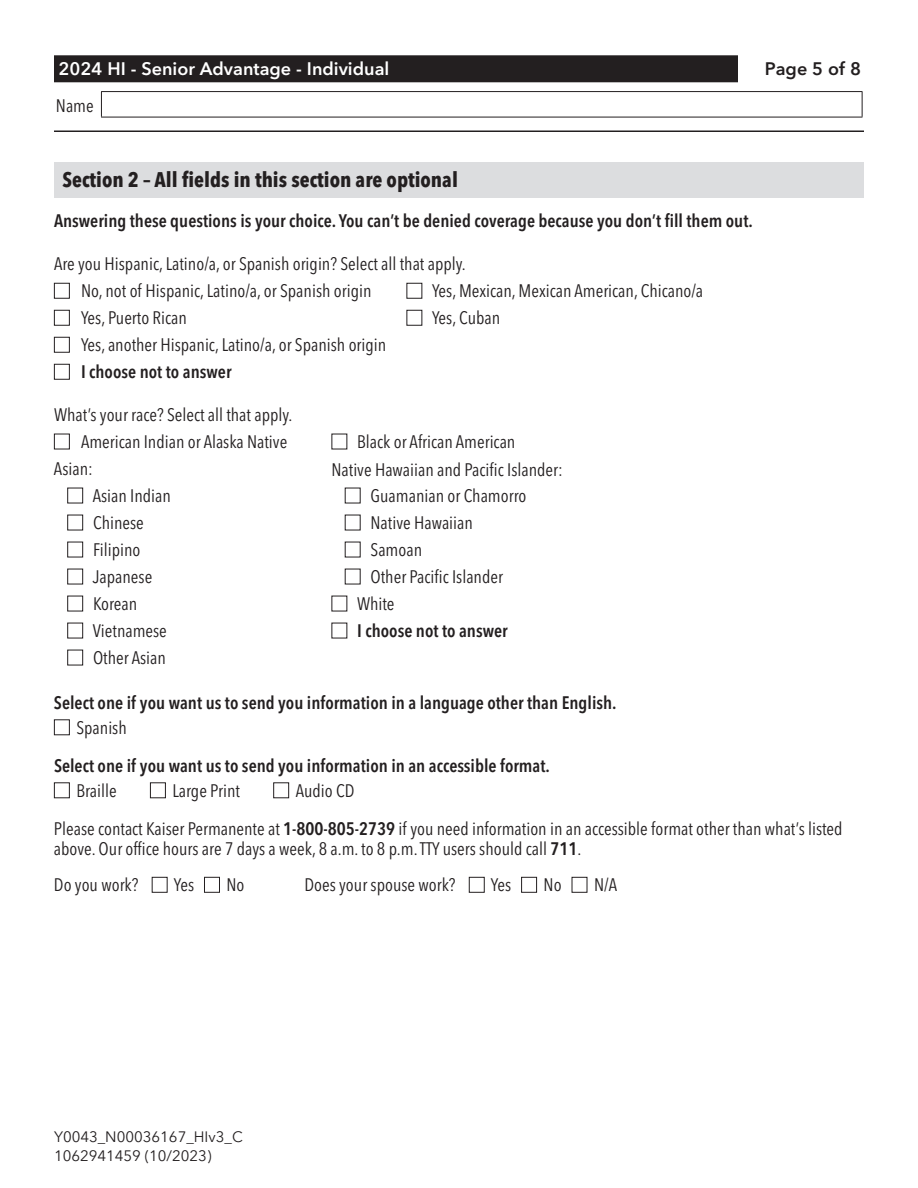
<style>
.page{position:relative;width:918px;height:1188px;background:#fff}
.page>*{position:absolute;margin:0;border:0;box-sizing:border-box;transform-origin:0 0}
.t1{font:700 condensed 21px "Avenir Next LT Pro";color:#231f20}
.t2{font:condensed 18px/20.2px "Avenir Next LT Pro";color:#231f20}
.t3{font:600 condensed 18px "Avenir Next LT Pro";color:#231f20}
.t4{font:600 18px "Avenir Next LT Pro";color:#fff}
.t5{font:600 18px "Avenir Next LT Pro";color:#231f20}
.t6{font:15px/19.5px "Avenir Next LT Pro";color:#231f20}
.s1{font-weight:600}
</style>
<div class="page">
<div style="left:54px;top:162px;width:810px;height:36px;background:#dcdddf"></div>
<div style="left:54px;top:283px;width:16px;height:16px;border:1px solid #231f20"></div>
<div style="left:406px;top:283px;width:16px;height:16px;border:1px solid #231f20"></div>
<div style="left:54px;top:310px;width:16px;height:16px;border:1px solid #231f20"></div>
<div style="left:406px;top:310px;width:16px;height:16px;border:1px solid #231f20"></div>
<div style="left:54px;top:337px;width:16px;height:16px;border:1px solid #231f20"></div>
<div style="left:54px;top:364px;width:16px;height:16px;border:1px solid #231f20"></div>
<div style="left:54px;top:434px;width:16px;height:15px;border:1px solid #231f20"></div>
<div style="left:67px;top:488px;width:16px;height:15px;border:1px solid #231f20"></div>
<div style="left:67px;top:515px;width:16px;height:15px;border:1px solid #231f20"></div>
<div style="left:67px;top:542px;width:16px;height:15px;border:1px solid #231f20"></div>
<div style="left:67px;top:569px;width:16px;height:15px;border:1px solid #231f20"></div>
<div style="left:67px;top:596px;width:16px;height:15px;border:1px solid #231f20"></div>
<div style="left:67px;top:623px;width:16px;height:15px;border:1px solid #231f20"></div>
<div style="left:67px;top:650px;width:16px;height:15px;border:1px solid #231f20"></div>
<div style="left:54px;top:719px;width:16px;height:16px;border:1px solid #231f20"></div>
<div style="left:54px;top:782px;width:16px;height:16px;border:1px solid #231f20"></div>
<div style="left:150px;top:782px;width:16px;height:16px;border:1px solid #231f20"></div>
<div style="left:273px;top:782px;width:16px;height:16px;border:1px solid #231f20"></div>
<div style="left:152px;top:877px;width:16px;height:16px;border:1px solid #231f20"></div>
<div style="left:204px;top:877px;width:16px;height:16px;border:1px solid #231f20"></div>
<div style="left:469px;top:877px;width:16px;height:16px;border:1px solid #231f20"></div>
<div style="left:521px;top:877px;width:16px;height:16px;border:1px solid #231f20"></div>
<div style="left:572px;top:877px;width:15px;height:16px;border:1px solid #231f20"></div>
<div style="left:54px;top:55px;width:684px;height:27px;background:#231f20"></div>
<hr style="left:101px;top:91px;width:762px;height:1px;background:#231f20">
<svg style="left:101px;top:92px;width:1px;height:25px"></svg>
<svg style="left:862px;top:92px;width:1px;height:25px"></svg>
<hr style="left:101px;top:117px;width:762px;height:1px;background:#231f20">
<hr style="left:54px;top:130px;width:810px;height:2px;background:#231f20">
<p class="t4" style="left:58px;top:58px;width:332px">2024 HI - Senior Advantage - Individual</p>
<p class="t5" style="left:765px;top:58px;width:98px">Page 5 of 8</p>
<p class="t2" style="left:56px;top:96px;width:39px">Name</p>
<h3 class="t1" style="left:62px;top:167px;width:397px">Section 2 – All fields in this section are optional</h3>
<p class="t3" style="left:54px;top:210px;width:700px">Answering these questions is your choice. You can’t be denied coverage because you don’t fill them out.</p>
<p class="t2" style="left:54px;top:254px;width:413px">Are you Hispanic, Latino/a, or Spanish origin? Select all that apply.</p>
<p class="t2" style="left:81px;top:281px;width:292px">No, not of Hispanic, Latino/a, or Spanish origin</p>
<p class="t2" style="left:432px;top:281px;width:273px">Yes, Mexican, Mexican American, Chicano/a</p>
<p class="t2" style="left:81px;top:308px;width:107px">Yes, Puerto Rican</p>
<p class="t2" style="left:432px;top:308px;width:70px">Yes, Cuban</p>
<p class="t2" style="left:81px;top:335px;width:307px">Yes, another Hispanic, Latino/a, or Spanish origin</p>
<p class="t3" style="left:81px;top:361px;width:152px">I choose not to answer</p>
<p class="t2" style="left:54px;top:404px;width:240px">What’s your race? Select all that apply.</p>
<p class="t2" style="left:81px;top:431px;width:208px">American Indian or Alaska Native</p>
<p class="t2" style="left:357px;top:431px;width:160px">Black or African American</p>
<p class="t2" style="left:54px;top:458px;width:40px">Asian:</p>
<p class="t2" style="left:93px;top:485px;width:80px">Asian Indian</p>
<p class="t2" style="left:93px;top:512px;width:52px">Chinese</p>
<p class="t2" style="left:93px;top:539px;width:49px">Filipino</p>
<p class="t2" style="left:93px;top:566px;width:61px">Japanese</p>
<p class="t2" style="left:93px;top:593px;width:46px">Korean</p>
<p class="t2" style="left:93px;top:620px;width:76px">Vietnamese</p>
<p class="t2" style="left:93px;top:647px;width:74px">Other Asian</p>
<p class="t2" style="left:331px;top:460px;width:233px">Native Hawaiian and Pacific Islander:</p>
<p class="t2" style="left:371px;top:485px;width:157px">Guamanian or Chamorro</p>
<p class="t2" style="left:371px;top:512px;width:104px">Native Hawaiian</p>
<p class="t2" style="left:371px;top:539px;width:53px">Samoan</p>
<p class="t2" style="left:371px;top:566px;width:134px">Other Pacific Islander</p>
<p class="t2" style="left:357px;top:593px;width:39px">White</p>
<p class="t3" style="left:357px;top:620px;width:152px">I choose not to answer</p>
<p class="t3" style="left:54px;top:692px;width:564px">Select one if you want us to send you information in a language other than English.</p>
<p class="t2" style="left:76px;top:717px;width:52px">Spanish</p>
<p class="t3" style="left:54px;top:755px;width:497px">Select one if you want us to send you information in an accessible format.</p>
<p class="t2" style="left:76px;top:780px;width:42px">Braille</p>
<p class="t2" style="left:172px;top:780px;width:69px">Large Print</p>
<p class="t2" style="left:296px;top:780px;width:60px">Audio CD</p>
<p class="t2" style="left:54px;top:818px;width:790px">Please contact Kaiser Permanente at <span class="s1">1-800-805-2739</span> if you need information in an accessible format other than what’s listed above. Our office hours are 7 days a week, 8 a.m. to 8 p.m. TTY users should call <span class="s1">711</span>.</p>
<p class="t2" style="left:54px;top:875px;width:86px">Do you work?</p>
<p class="t2" style="left:174px;top:875px;width:22px">Yes</p>
<p class="t2" style="left:227px;top:875px;width:20px">No</p>
<p class="t2" style="left:304px;top:875px;width:153px">Does your spouse work?</p>
<p class="t2" style="left:491px;top:875px;width:22px">Yes</p>
<p class="t2" style="left:544px;top:875px;width:20px">No</p>
<p class="t2" style="left:594px;top:875px;width:25px">N/A</p>
<p class="t6" style="left:54px;top:1127px;width:190px">Y0043_N00036167_HIv3_C<br>1062941459 (10/2023)</p>
</div>
